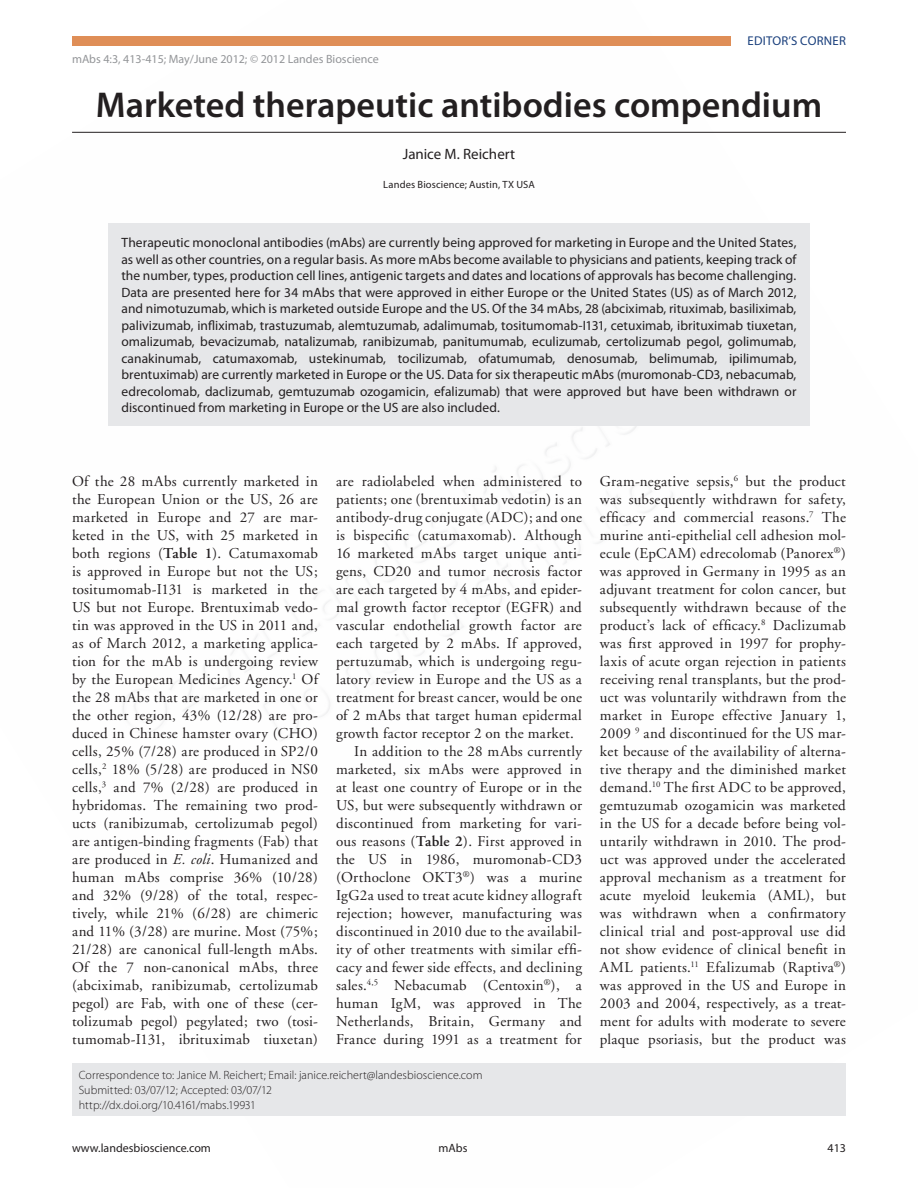
<style>
.page{position:relative;width:918px;height:1188px;background:#fff}
.page>*{position:absolute;margin:0;border:0;box-sizing:border-box;transform-origin:0 0}
.t1{font:600 36px "Myriad Pro";color:#231f20}
.t2{font:15px/18px "Adobe Garamond";letter-spacing:.02em;color:#231f20;text-align:justify}
.t3{font:15px "Myriad Pro";color:#231f20}
.t4{font:13.5px/16.5px "Myriad Pro";color:#231f20;text-align:justify}
.t5{font:12.75px "Myriad Pro";letter-spacing:.02em;color:#193f7c}
.t6{font:300 12px/15px "Myriad Pro";letter-spacing:.005em;color:#231f20}
.t7{font:12px "Myriad Pro";color:#939598}
.t8{font:12px "Myriad Pro";color:#231f20}
.t9{font:10.5px "Myriad Pro";letter-spacing:.01em;color:#231f20}
.s1{font-weight:600}
.s2{font-style:italic}
</style>
<div class="page">
<div style="left:72px;top:36px;width:659px;height:10px;background:#df8e57"></div>
<hr style="left:72px;top:132px;width:774px;height:1px;background:#231f20">
<div style="left:72px;top:1063px;width:774px;height:53px;background:#e6e7e9"></div>
<div style="left:108px;top:224px;width:702px;height:202px;background:#e6e7e9"></div>
<p class="t7" style="left:72px;top:52px;width:308px">mAbs 4:3, 413-415; May/June 2012; © 2012 Landes Bioscience</p>
<p class="t5" style="left:748px;top:32px;width:100px">Editor’s Corner</p>
<h1 class="t1" style="left:96px;top:82px;width:728px">Marketed therapeutic antibodies compendium</h1>
<p class="t3" style="left:403px;top:145px;width:114px">Janice M. Reichert</p>
<p class="t9" style="left:383px;top:178px;width:153px">Landes Bioscience; Austin, TX USA</p>
<p class="t4" style="left:121px;top:234px;width:677px">Therapeutic monoclonal antibodies (mAbs) are currently being approved for marketing in Europe and the United States, as well as other countries, on a regular basis. As more mAbs become available to physicians and patients, keeping track of the number, types, production cell lines, antigenic targets and dates and locations of approvals has become challenging.<br>Data are presented here for 34 mAbs that were approved in either Europe or the United States (US) as of March 2012, and nimotuzumab, which is marketed outside Europe and the US. Of the 34 mAbs, 28 (abciximab, rituximab, basiliximab, palivizumab, infliximab, trastuzumab, alemtuzumab, adalimumab, tositumomab-I131, cetuximab, ibrituximab tiuxetan, omalizumab, bevacizumab, natalizumab, ranibizumab, panitumumab, eculizumab, certolizumab pegol, golimumab, canakinumab, catumaxomab, ustekinumab, tocilizumab, ofatumumab, denosumab, belimumab, ipilimumab, brentuximab) are currently marketed in Europe or the US. Data for six therapeutic mAbs (muromonab-CD3, nebacumab, edrecolomab, daclizumab, gemtuzumab ozogamicin, efalizumab) that were approved but have been withdrawn or discontinued from marketing in Europe or the US are also included.</p>
<p class="t2" style="left:72px;top:473px;width:247px">Of the 28 mAbs currently marketed in the European Union or the US, 26 are marketed in Europe and 27 are mar&shy;keted in the US, with 25 marketed in both regions (<span class="s1">Table 1</span>). Catumaxomab is approved in Europe but not the US; tositumomab-I131 is marketed in the US but not Europe. Brentuximab vedo&shy;tin was approved in the US in 2011 and, as of March 2012, a marketing applica&shy;tion for the mAb is undergoing review by the European Medicines Agency.<sup>1</sup> Of the 28 mAbs that are marketed in one or the other region, 43% (12/28) are pro&shy;duced in Chinese hamster ovary (CHO) cells, 25% (7/28) are produced in SP2/0 cells,<sup>2</sup> 18% (5/28) are produced in NS0 cells,<sup>3</sup> and 7% (2/28) are produced in hybridomas. The remaining two prod&shy;ucts (ranibizumab, certolizumab pegol) are antigen-binding fragments (Fab) that are produced in <span class="s2">E. coli</span>. Humanized and human mAbs comprise 36% (10/28) and 32% (9/28) of the total, respec&shy;tively, while 21% (6/28) are chimeric and 11% (3/28) are murine. Most (75%; 21/28) are canonical full-length mAbs.<br>Of the 7 non-canonical mAbs, three (abciximab, ranibizumab, certolizumab pegol) are Fab, with one of these (cer&shy;tolizumab pegol) pegylated; two (tosi&shy;tumomab-I131, ibrituximab tiuxetan)</p>
<p class="t2" style="left:336px;top:473px;width:247px">are radiolabeled when administered to</p>
<p class="t2" style="left:336px;top:491px;width:247px">patients; one (brentuximab vedotin) is an</p>
<p class="t2" style="left:336px;top:509px;width:248px">antibody-drug conjugate (ADC); and one</p>
<p class="t2" style="left:336px;top:527px;width:247px">is bispecific (catumaxomab). Although</p>
<p class="t2" style="left:336px;top:545px;width:247px">16 marketed mAbs target unique anti-</p>
<p class="t2" style="left:336px;top:563px;width:247px">gens, CD20 and tumor necrosis factor</p>
<p class="t2" style="left:336px;top:581px;width:247px">are each targeted by 4 mAbs, and epider-</p>
<p class="t2" style="left:336px;top:599px;width:247px">mal growth factor receptor (EGFR) and</p>
<p class="t2" style="left:336px;top:617px;width:247px">vascular endothelial growth factor are</p>
<p class="t2" style="left:336px;top:635px;width:247px">each targeted by 2 mAbs. If approved,</p>
<p class="t2" style="left:336px;top:653px;width:247px">pertuzumab, which is undergoing regu-</p>
<p class="t2" style="left:336px;top:671px;width:247px">latory review in Europe and the US as a</p>
<p class="t2" style="left:336px;top:689px;width:248px">treatment for breast cancer, would be one</p>
<p class="t2" style="left:336px;top:707px;width:247px">of 2 mAbs that target human epidermal</p>
<p class="t2" style="left:336px;top:725px;width:239px">growth factor receptor 2 on the market.</p>
<p class="t2" style="left:354px;top:743px;width:229px">In addition to the 28 mAbs currently</p>
<p class="t2" style="left:336px;top:761px;width:247px">marketed, six mAbs were approved in</p>
<p class="t2" style="left:336px;top:779px;width:247px">at least one country of Europe or in the</p>
<p class="t2" style="left:336px;top:797px;width:248px">US, but were subsequently withdrawn or</p>
<p class="t2" style="left:336px;top:815px;width:247px">discontinued from marketing for vari-</p>
<p class="t2" style="left:336px;top:833px;width:247px">ous reasons (<span class="s1">Table 2</span>). First approved in</p>
<p class="t2" style="left:336px;top:851px;width:247px">the US in 1986, muromonab-CD3</p>
<p class="t2" style="left:336px;top:869px;width:247px">(Orthoclone OKT3<sup>®</sup>) was a murine</p>
<p class="t2" style="left:336px;top:887px;width:247px">IgG2a used to treat acute kidney allograft</p>
<p class="t2" style="left:336px;top:905px;width:247px">rejection; however, manufacturing was</p>
<p class="t2" style="left:336px;top:923px;width:247px">discontinued in 2010 due to the availabil-</p>
<p class="t2" style="left:336px;top:941px;width:247px">ity of other treatments with similar effi-</p>
<p class="t2" style="left:336px;top:959px;width:248px">cacy and fewer side effects, and declining</p>
<p class="t2" style="left:336px;top:977px;width:247px">sales.<sup>4,5</sup> Nebacumab (Centoxin<sup>®</sup>), a</p>
<p class="t2" style="left:336px;top:995px;width:247px">human IgM, was approved in The</p>
<p class="t2" style="left:336px;top:1013px;width:247px">Netherlands, Britain, Germany and</p>
<p class="t2" style="left:336px;top:1031px;width:247px">France during 1991 as a treatment for</p>
<p class="t6" style="left:79px;top:1068px;width:405px">Correspondence to: Janice M. Reichert; Email: janice.reichert@landesbioscience.com<br>Submitted: 03/07/12; Accepted: 03/07/12<br>http://dx.doi.org/10.4161/mabs.19931</p>
<p class="t2" style="left:600px;top:473px;width:248px">Gram-negative sepsis,<sup>6</sup> but the product was subsequently withdrawn for safety, efficacy and commercial reasons.<sup>7</sup> The murine anti-epithelial cell adhesion mol&shy;ecule (EpCAM) edrecolomab (Panorex<sup>®</sup>) was approved in Germany in 1995 as an adjuvant treatment for colon cancer, but subsequently withdrawn because of the product’s lack of efficacy.<sup>8</sup> Daclizumab was first approved in 1997 for prophy&shy;laxis of acute organ rejection in patients receiving renal transplants, but the prod&shy;uct was voluntarily withdrawn from the market in Europe effective January 1, 2009 <sup>9</sup> and discontinued for the US mar&shy;ket because of the availability of alterna&shy;tive therapy and the diminished market demand.<sup>10</sup> The first ADC to be approved, gemtuzumab ozogamicin was marketed in the US for a decade before being vol&shy;untarily withdrawn in 2010. The prod&shy;uct was approved under the accelerated approval mechanism as a treatment for acute myeloid leukemia (AML), but was withdrawn when a confirmatory clinical trial and post-approval use did not show evidence of clinical benefit in AML patients.<sup>11</sup> Efalizumab (Raptiva<sup>®</sup>) was approved in the US and Europe in 2003 and 2004, respectively, as a treat&shy;ment for adults with moderate to severe plaque psoriasis, but the product was</p>
<p class="t8" style="left:72px;top:1141px;width:140px">www.landesbioscience.com</p>
<p class="t8" style="left:439px;top:1141px;width:30px">mAbs</p>
<p class="t8" style="left:828px;top:1141px;width:20px">413</p>
</div>
